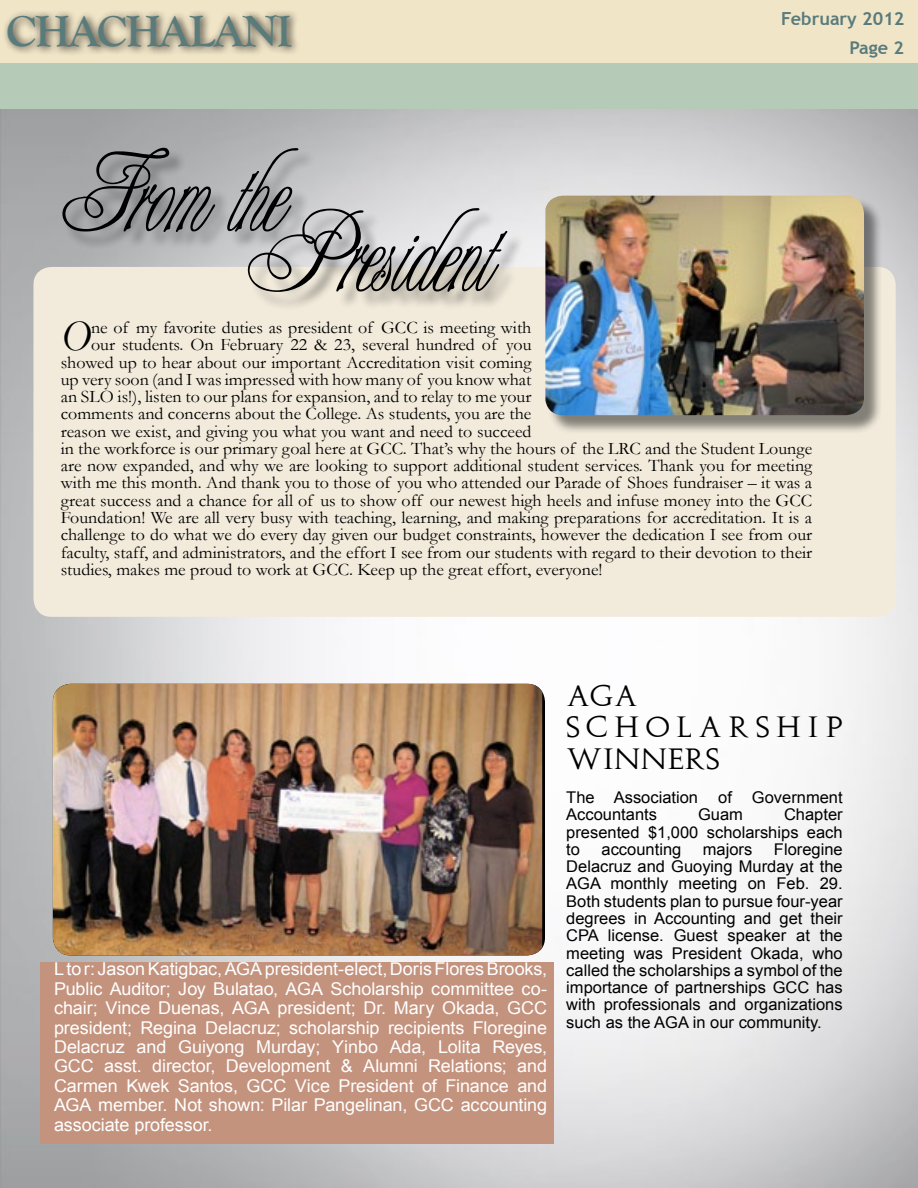
<style>
.page{position:relative;width:918px;height:1188px;background:#fff}
.page>*{position:absolute;margin:0;border:0;box-sizing:border-box;transform-origin:0 0}
.t1{font:105.9px "Champagne";color:#000}
.t2{font:700 45px "Goudy Old Style T";letter-spacing:-.03em;color:#597b7c}
.t3{font:italic 43.8px "Garamond";color:#000}
.t4{font:27.9px/31.5px "Augustus";letter-spacing:.21em;color:#000}
.t5{font:700 18px "Trebuchet MS";color:#597b7c}
.t6{font:17.7px "Garamond";color:#000}
.t7{font:17.7px/19.5px "Arial";letter-spacing:-.005em;color:#fff;text-align:justify}
.t8{font:700 17.7px "Trebuchet MS";color:#597b7c}
.t9{font:16.2px/17.2px "Arial";color:#000;text-align:justify}
</style>
<div class="page">
<div style="left:0;top:0;width:918px;height:63px;background:#f1e5c7"></div>
<div style="left:2px;top:10px;width:300px;height:47px;background:#000;opacity:.75"></div>
<img style="left:0;top:108px;width:918px;height:1080px">
<div style="left:0;top:63px;width:918px;height:45px;background:#b5cab7"></div>
<div style="left:33px;top:267px;width:863px;height:350px;background:#f2ebdc;border-radius:18px"></div>
<div style="left:65px;top:150px;width:460px;height:161px;background:#000;opacity:.39"></div>
<img style="left:53px;top:684px;width:489px;height:271px">
<div style="left:548px;top:198px;width:334px;height:236px;background:#000;opacity:.46"></div>
<img style="left:545px;top:196px;width:319px;height:219px">
<div style="left:40px;top:962px;width:514px;height:182px;background:#c4937e"></div>
<h2 class="t2" style="left:6px;top:6px;width:287px">CHACHALANI</h2>
<p class="t5" style="left:781px;top:7px;width:125px">February 2012</p>
<p class="t8" style="left:850px;top:37px;width:56px">Page 2</p>
<h1 class="t1" style="left:44px;top:127px;width:229px">From the</h1>
<h1 class="t1" style="left:230px;top:187px;width:251px">President</h1>
<h3 class="t3" style="left:61px;top:307px;width:32px">O</h3>
<p class="t6" style="left:91px;top:316px;width:442px">ne of my favorite duties as president of GCC is meeting with</p>
<p class="t6" style="left:91px;top:333px;width:442px">our students. On February 22 &amp; 23, several hundred of you</p>
<p class="t6" style="left:61px;top:350px;width:472px">showed up to hear about our important Accreditation visit coming</p>
<p class="t6" style="left:61px;top:368px;width:472px">up very soon (and I was impressed with how many of you know what</p>
<p class="t6" style="left:61px;top:385px;width:472px">an SLO is!), listen to our plans for expansion, and to relay to me your</p>
<p class="t6" style="left:61px;top:402px;width:472px">comments and concerns about the College. As students, you are the</p>
<p class="t6" style="left:61px;top:419px;width:472px">reason we exist, and giving you what you want and need to succeed</p>
<p class="t6" style="left:61px;top:437px;width:753px">in the workforce is our primary goal here at GCC. That’s why the hours of the LRC and the Student Lounge</p>
<p class="t6" style="left:61px;top:454px;width:753px">are now expanded, and why we are looking to support additional student services. Thank you for meeting</p>
<p class="t6" style="left:61px;top:471px;width:753px">with me this month. And thank you to those of you who attended our Parade of Shoes fundraiser – it was a</p>
<p class="t6" style="left:61px;top:488px;width:753px">great success and a chance for all of us to show off our newest high heels and infuse money into the GCC</p>
<p class="t6" style="left:61px;top:506px;width:753px">Foundation! We are all very busy with teaching, learning, and making preparations for accreditation. It is a</p>
<p class="t6" style="left:61px;top:523px;width:753px">challenge to do what we do every day given our budget constraints, however the dedication I see from our</p>
<p class="t6" style="left:61px;top:540px;width:753px">faculty, staff, and administrators, and the effort I see from our students with regard to their devotion to their</p>
<p class="t6" style="left:61px;top:557px;width:543px">studies, makes me proud to work at GCC. Keep up the great effort, everyone!</p>
<p class="t7" style="left:54px;top:959px;width:495px">L to r: Jason Katigbac, AGA president-elect, Doris Flores Brooks, Public Auditor; Joy Bulatao, AGA Scholarship committee co&shy;chair; Vince Duenas, AGA president; Dr. Mary Okada, GCC president; Regina Delacruz; scholarship recipients Floregine Delacruz and Guiyong Murday; Yinbo Ada, Lolita Reyes, GCC asst. director, Development &amp; Alumni Relations; and Carmen Kwek Santos, GCC Vice President of Finance and AGA member. Not shown: Pilar Pangelinan, GCC accounting associate professor.</p>
<h3 class="t4" style="left:566px;top:680px;width:278px">AGA<br>SCHOLARSHIP<br>WINNERS</h3>
<p class="t9" style="left:566px;top:789px;width:278px">The Association of Government<br>Accountants</p>
<p class="t9" style="left:566px;top:806px;width:278px;text-indent:218px">Chapter presented $1,000 scholarships each to</p>
<p class="t9" style="left:698px;top:806px;width:46px">Guam</p>
<p class="t9" style="left:566px;top:841px;width:278px;text-indent:208px">Floregine Delacruz and Guoying Murday at the AGA monthly meeting on Feb. 29.<br>Both students plan to pursue four-year degrees in Accounting and get their CPA license. Guest speaker at the meeting was President Okada, who called the scholarships a symbol of the importance of partnerships GCC has with professionals and organizations such as the AGA in our community.</p>
<p class="t9" style="left:602px;top:841px;width:81px">accounting</p>
<p class="t9" style="left:703px;top:841px;width:51px">majors</p>
</div>
